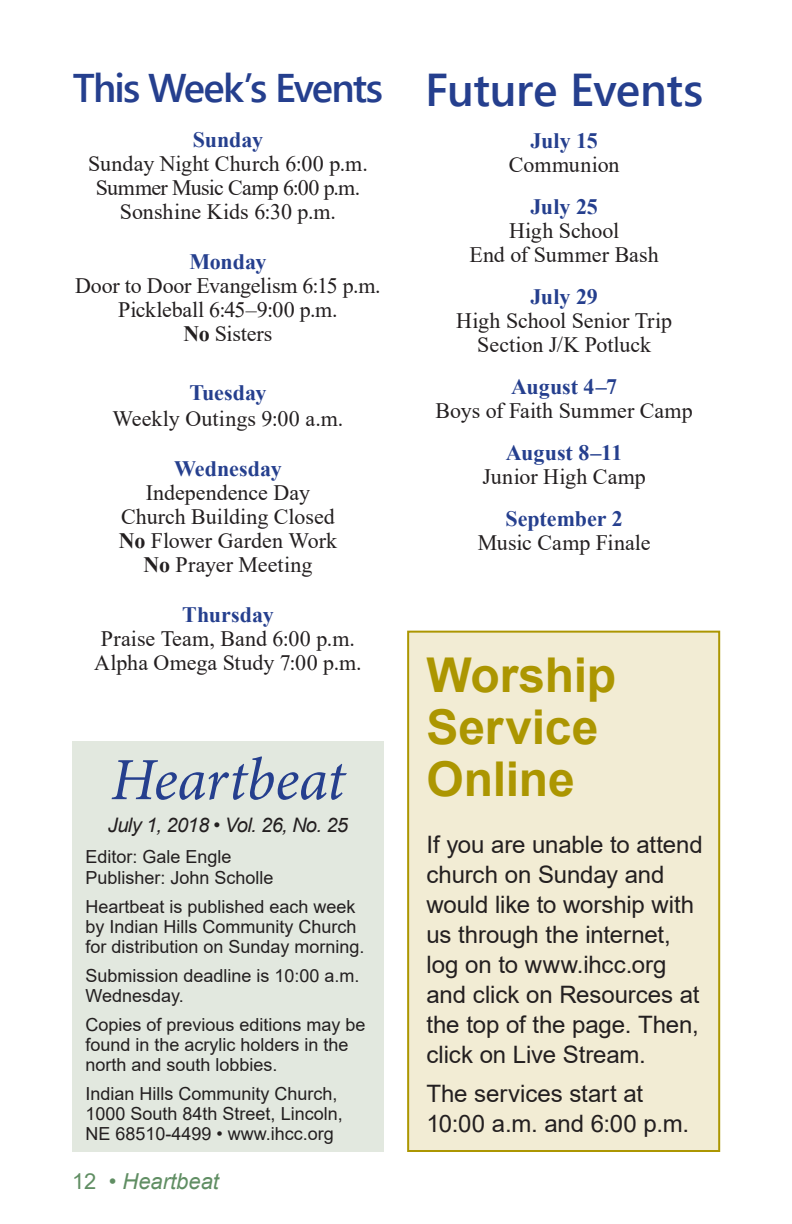
<style>
.page{position:relative;width:792px;height:1224px;background:#fff}
.page>*{position:absolute;margin:0;border:0;box-sizing:border-box;transform-origin:0 0}
.t1{font:italic 60px "Minion Pro";letter-spacing:-.01em;color:#253f8e}
.t2{font:700 48px/52px "Arial";letter-spacing:-.005em;color:#ac9601}
.t3{font:46px "Webly Sleek UI Semibold";letter-spacing:-.01em;color:#253f8e}
.t4{font:40px "Webly Sleek UI Semibold";letter-spacing:-.045em;color:#253f8e}
.Subhead{font:24px/30px "Arial";letter-spacing:-.005em;color:#231f20}
.Future_Events{font:22px/24px "Times New Roman";color:#231f20;text-align:center}
.t5{font:italic 22px "Arial";color:#608e63}
.t6{font:italic 20px "Arial";letter-spacing:-.03em;color:#231f20}
.t7{font:18px/20px "Arial";color:#231f20}
.s1{font-weight:700;color:#253f8e}
.s2{font-weight:700}
.s3{font-style:normal}
</style>
<div class="page">
<div style="left:407px;top:631px;width:313px;height:521px;background:#f2ecd4;border:2px solid #ac9601"></div>
<div style="left:72px;top:742px;width:312px;height:410px;background:#e2e8df"></div>
<p class="t4" style="left:73px;top:57px;width:312px">This Week’s Events</p>
<p class="Future_Events" style="left:88px;top:126px;width:281px"><span class="s1">Sunday<br></span>Sunday Night Church 6:00 p.m.<br>Summer Music Camp 6:00 p.m.<br>Sonshine Kids 6:30 p.m.</p>
<p class="Future_Events" style="left:75px;top:248px;width:307px"><span class="s1">Monday<br></span>Door to Door Evangelism 6:15 p.m.<br>Pickleball 6:45–9:00 p.m.<br><span class="s2">No</span> Sisters</p>
<p class="Future_Events" style="left:113px;top:378px;width:232px;line-height:26px"><span class="s1">Tuesday<br></span>Weekly Outings 9:00 a.m.</p>
<p class="Future_Events" style="left:121px;top:455px;width:215px"><span class="s1">Wednesday<br></span>Independence Day<br>Church Building Closed</p>
<p class="Future_Events" style="left:119px;top:527px;width:220px"><span class="s2">No</span> Flower Garden Work</p>
<p class="Future_Events" style="left:144px;top:551px;width:170px"><span class="s2">No</span> Prayer Meeting</p>
<p class="Future_Events" style="left:94px;top:601px;width:269px"><span class="s1">Thursday<br></span>Praise Team, Band 6:00 p.m.<br>Alpha Omega Study 7:00 p.m.</p>
<p class="t1" style="left:111px;top:739px;width:236px">Heartbeat</p>
<p class="t6" style="left:108px;top:812px;width:242px">July 1, 2018 • Vol. 26, No. 25</p>
<p class="t7" style="left:86px;top:846px;width:148px">Editor: Gale Engle</p>
<p class="t7" style="left:86px;top:868px;width:190px">Publisher: John Scholle</p>
<p class="t7" style="left:86px;top:897px;width:281px">Heartbeat is published each week by Indian Hills Community Church for distribution on Sunday morning.</p>
<p class="t7" style="left:86px;top:966px;width:276px">Submission deadline is 10:00 a.m.<br>Wednesday.</p>
<p class="t7" style="left:86px;top:1015px;width:282px">Copies of previous editions may be found in the acrylic holders in the north and south lobbies.</p>
<p class="t7" style="left:86px;top:1084px;width:259px">Indian Hills Community Church,<br>1000 South 84th Street, Lincoln,<br>NE 68510-4499 • www.ihcc.org</p>
<p class="t5" style="left:72px;top:1167px;width:149px"><span class="s3">12 •</span> Heartbeat</p>
<p class="t3" style="left:425px;top:55px;width:280px">Future Events</p>
<p class="Future_Events" style="left:509px;top:128px;width:112px"><span class="s1">July 15<br></span>Communion</p>
<p class="Future_Events" style="left:470px;top:194px;width:191px"><span class="s1">July 25<br></span>High School<br>End of Summer Bash</p>
<p class="Future_Events" style="left:456px;top:284px;width:217px"><span class="s1">July 29<br></span>High School Senior Trip<br>Section J/K Potluck</p>
<p class="Future_Events" style="left:436px;top:374px;width:259px"><span class="s1">August 4–7<br></span>Boys of Faith Summer Camp</p>
<p class="Future_Events" style="left:482px;top:440px;width:165px"><span class="s1">August 8–11<br></span>Junior High Camp</p>
<p class="Future_Events" style="left:478px;top:506px;width:174px"><span class="s1">September 2<br></span>Music Camp Finale</p>
<p class="t2" style="left:426px;top:649px;width:191px">Worship<br>Service<br>Online</p>
<p class="Subhead" style="left:426px;top:829px;width:278px">If you are unable to attend church on Sunday and would like to worship with us through the internet, log on to www.ihcc.org and click on Resources at the top of the page. Then, click on Live Stream.</p>
<p class="Subhead" style="left:426px;top:1078px;width:264px">The services start at<br>10:00 a.m. and 6:00 p.m.</p>
</div>
